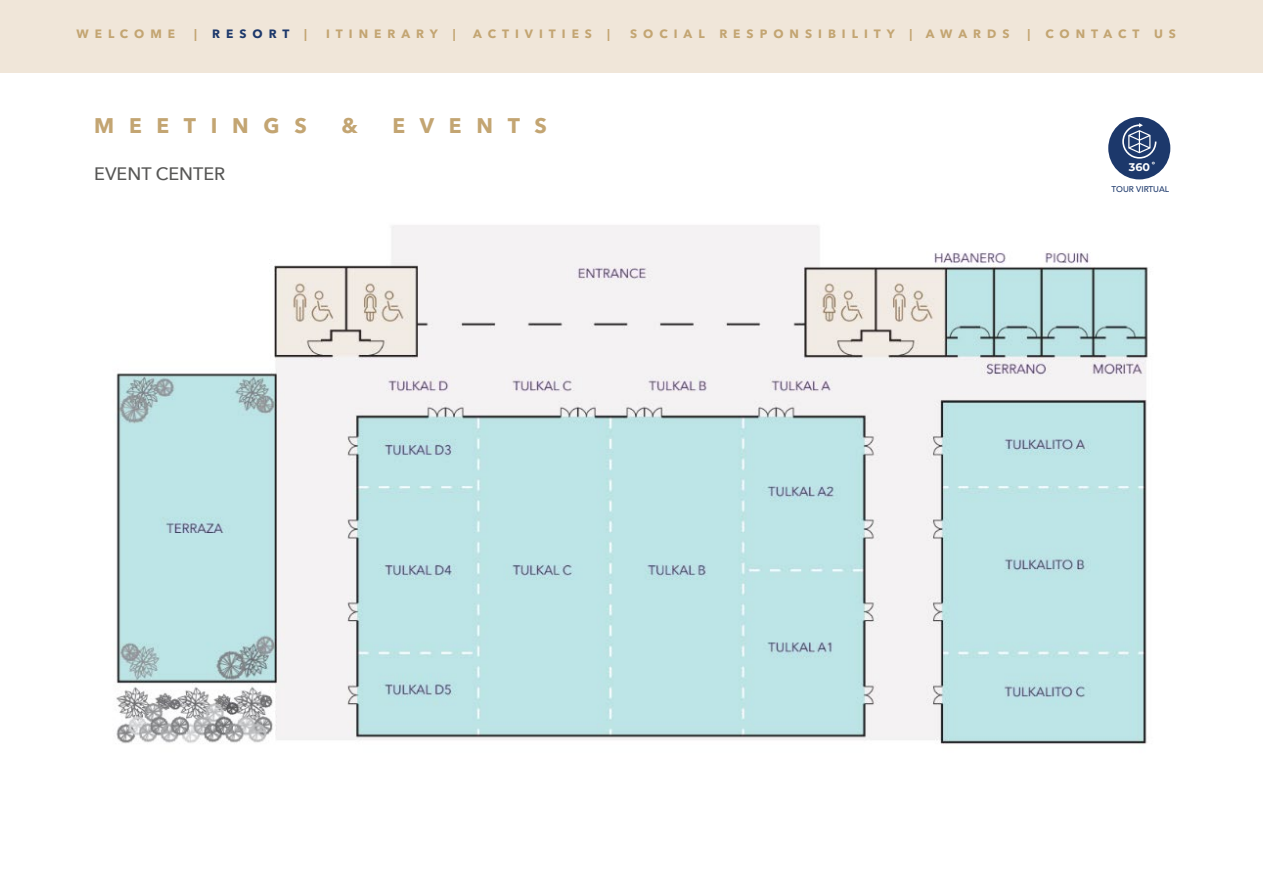
<style>
.page{position:relative;width:1263px;height:893px;background:#fff}
.page>*{position:absolute;margin:0;border:0;box-sizing:border-box;transform-origin:0 0}
.t1{font:700 21px "Avenir Next LT Pro";letter-spacing:.7em;color:#c3a572}
.t2{font:500 18px "Avenir Next";color:#575756}
.t3{font:700 12px "Avenir Next LT Pro";letter-spacing:.5em;color:#c3a572}
.t4{font:700 12px "Avenir Next LT Pro";letter-spacing:.5em;color:#1c386b}
.t5{font:700 11.1px "Montserrat";color:#fff}
.t6{font:500 8.25px "Avenir LT Std";color:#1c386b}
.s1{color:#c3a572}
</style>
<div class="page">
<img style="left:116px;top:225px;width:1032px;height:519px">
<div style="left:0;top:0;width:1263px;height:72px;background:#f0e6d9"></div>
<div style="left:1108px;top:117px;width:62px;height:62px;background:#1c386b;border-radius:50%"></div>
<svg style="left:1122px;top:123px;width:34px;height:36px"></svg>
<p class="t3" style="left:76px;top:26px;width:100px">WELCOME</p>
<p class="t3" style="left:194px;top:26px;width:4px">|</p>
<p class="t4" style="left:212px;top:26px;width:96px">RESORT <span class="s1">|</span></p>
<p class="t3" style="left:326px;top:26px;width:131px">ITINERARY |</p>
<p class="t3" style="left:473px;top:26px;width:120px">ACTIVITIES</p>
<p class="t3" style="left:607px;top:26px;width:4px">|</p>
<p class="t3" style="left:630px;top:26px;width:381px">SOCIAL RESPONSIBILITY | AWARDS</p>
<p class="t3" style="left:1027px;top:26px;width:4px">|</p>
<p class="t3" style="left:1045px;top:26px;width:132px">CONTACT US</p>
<h1 class="t1" style="left:94px;top:113px;width:214px">MEETINGS</h1>
<h1 class="t1" style="left:341px;top:113px;width:18px">&amp;</h1>
<h1 class="t1" style="left:392px;top:113px;width:156px">EVENTS</h1>
<h2 class="t2" style="left:94px;top:158px;width:132px">EVENT CENTER</h2>
<p class="t5" style="left:1129px;top:159px;width:29px">360˚</p>
<p class="t6" style="left:1111px;top:184px;width:59px">TOUR VIRTUAL</p>
</div>
